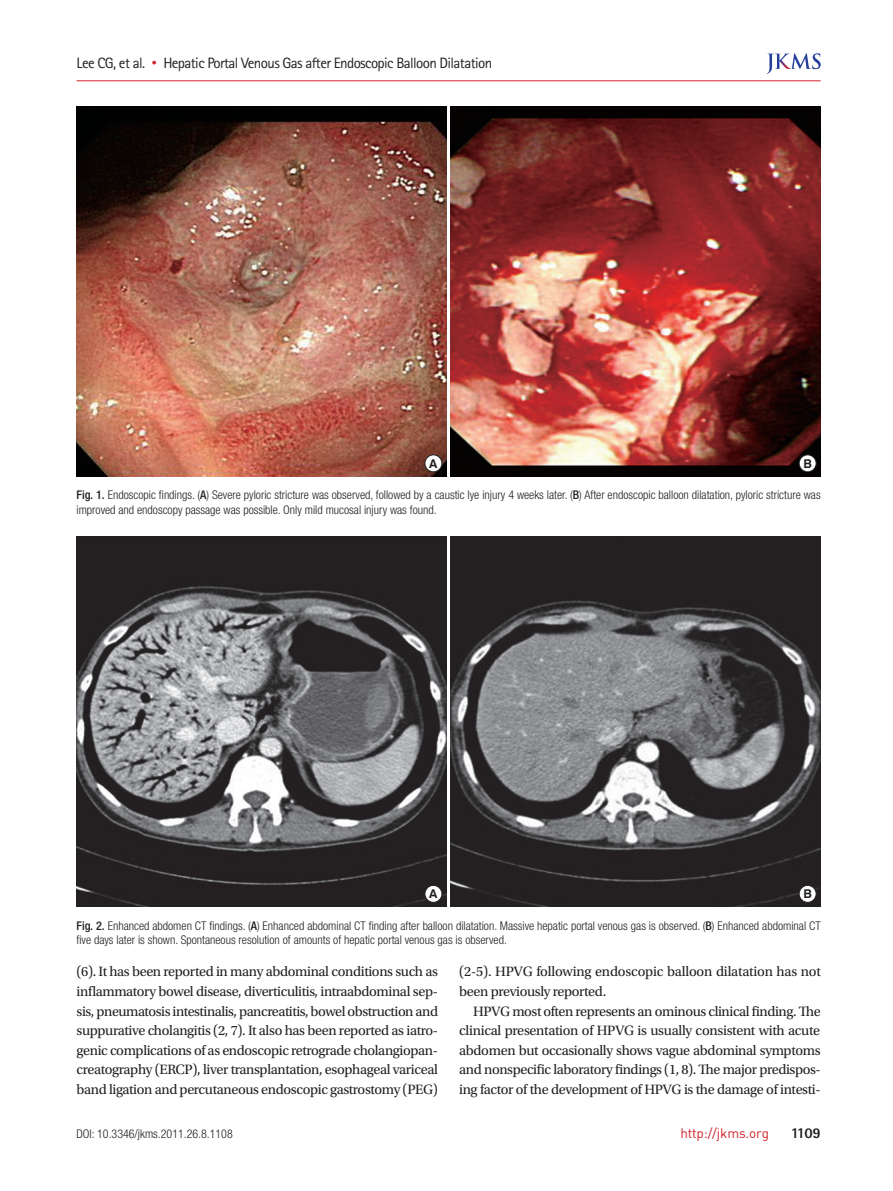
<style>
.page{position:relative;width:893px;height:1191px;background:#fff}
.page>*{position:absolute;margin:0;border:0;box-sizing:border-box;transform-origin:0 0}
.하시라{font:15px "Rotis Sans Serif Std";letter-spacing:-.04em;color:#231f20}
.t1{font:800 15px "Rotis Sans Serif Std";color:#231f20}
.본문{font:14.25px/19.5px "Utopia Std";letter-spacing:-.025em;color:#231f20;text-align:justify}
.t2{font:13.5px "Dinreg";letter-spacing:-.01em;color:#d1232a}
.t3{font:700 12.15px "Swiss 721 BT";color:#231f20}
.표_그림_캡션{font:300 condensed 12px/14.4px "Helvetica Neue LT Std";color:#231f20}
.s1{font-family:"Dotum";color:#d1232a}
.s2{font-weight:500}
</style>
<div class="page">
<hr style="left:77px;top:80px;width:744px;height:1px;background:#d1232a">
<svg style="left:766px;top:53px;width:55px;height:21px"></svg>
<img style="left:77px;top:106px;width:369px;height:370px">
<img style="left:451px;top:106px;width:370px;height:370px">
<div style="left:425px;top:455px;width:17px;height:17px;background:#fff;border-radius:50%"></div>
<div style="left:425px;top:454px;width:17px;height:18px;border:1px solid #231f20;border-radius:50%"></div>
<div style="left:799px;top:455px;width:17px;height:17px;background:#fff;border-radius:50%"></div>
<div style="left:799px;top:454px;width:17px;height:18px;border:1px solid #231f20;border-radius:50%"></div>
<img style="left:77px;top:537px;width:369px;height:370px">
<img style="left:451px;top:537px;width:370px;height:370px">
<div style="left:425px;top:885px;width:17px;height:17px;background:#fff;border-radius:50%"></div>
<div style="left:425px;top:885px;width:17px;height:17px;border:1px solid #231f20;border-radius:50%"></div>
<div style="left:799px;top:885px;width:17px;height:17px;background:#fff;border-radius:50%"></div>
<div style="left:799px;top:885px;width:17px;height:17px;border:1px solid #231f20;border-radius:50%"></div>
<p class="하시라" style="left:77px;top:54px;width:417px">Lee CG, et al. <span class="s1">•</span> Hepatic Portal Venous Gas after Endoscopic Balloon Dilatation</p>
<p class="t3" style="left:429px;top:456px;width:10px">A</p>
<p class="t3" style="left:803px;top:456px;width:10px">B</p>
<p class="표_그림_캡션" style="left:77px;top:487px;width:746px"><span class="s2">Fig. 1.</span> Endoscopic findings. (<span class="s2">A</span>) Severe pyloric stricture was observed, followed by a caustic lye injury 4 weeks later. (<span class="s2">B</span>) After endoscopic balloon dilatation, pyloric stricture was improved and endoscopy passage was possible. Only mild mucosal injury was found.</p>
<p class="t3" style="left:429px;top:886px;width:10px">A</p>
<p class="t3" style="left:803px;top:886px;width:10px">B</p>
<p class="표_그림_캡션" style="left:77px;top:918px;width:746px"><span class="s2">Fig. 2.</span> Enhanced abdomen CT findings. (<span class="s2">A</span>) Enhanced abdominal CT finding after balloon dilatation. Massive hepatic portal venous gas is observed. (<span class="s2">B</span>) Enhanced abdominal CT five days later is shown. Spontaneous resolution of amounts of hepatic portal venous gas is observed.</p>
<p class="본문" style="left:77px;top:962px;width:363px">(6). It has been reported in many abdominal conditions such as inflammatory bowel disease, diverticulitis, intraabdominal sep&shy;sis, pneumatosis intestinalis, pancreatitis, bowel obstruction and suppurative cholangitis (2, 7). It also has been reported as iatro&shy;genic complications of as endoscopic retrograde cholangiopan&shy;creatography (ERCP), liver transplantation, esophageal variceal band ligation and percutaneous endoscopic gastrostomy (PEG)</p>
<p class="본문" style="left:459px;top:962px;width:363px">(2-5). HPVG following endoscopic balloon dilatation has not been previously reported.</p>
<p class="본문" style="left:459px;top:1001px;width:363px;text-indent:14px">HPVG most often represents an ominous clinical finding. The clinical presentation of HPVG is usually consistent with acute abdomen but occasionally shows vague abdominal symptoms and nonspecific laboratory findings (1, 8). The major predispos&shy;ing factor of the development of HPVG is the damage of intesti-</p>
<p class="표_그림_캡션" style="left:77px;top:1126px;width:158px">DOI: 10.3346/jkms.2011.26.8.1108</p>
<p class="t2" style="left:680px;top:1124px;width:90px">http://jkms.org</p>
<p class="t1" style="left:791px;top:1123px;width:32px">1109</p>
</div>
